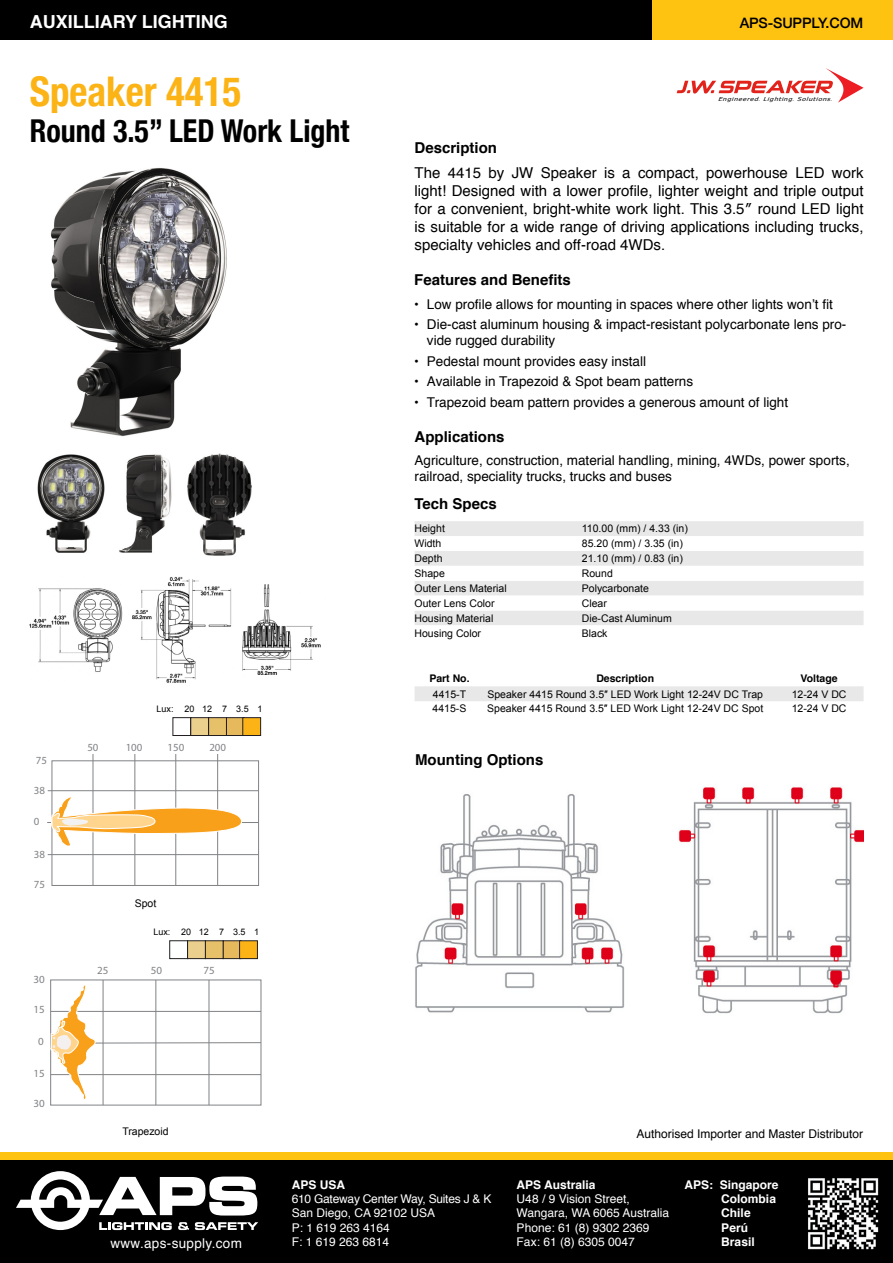
<style>
.page{position:relative;width:893px;height:1263px;background:#fff}
.page>*{position:absolute;margin:0;border:0;box-sizing:border-box;transform-origin:0 0}
.t1{font:700 condensed 40.95px "Helvetica Neue";color:#fbb316;scale:.95 1}
.t2{font:700 condensed 31.5px "Helvetica Neue";color:#000001;scale:.95 1}
.t3{font:700 18px "Helvetica";color:#fff}
.t4{font:15px/18px "Helvetica";color:#000001;text-align:justify}
.t5{font:700 15px "Helvetica";color:#000001}
.t6{font:500 14.4px "Helvetica Neue";letter-spacing:-.01em;color:#000001}
.t7{font:13.5px/16.2px "Helvetica";color:#000001}
.t8{font:13.5px "Helvetica";letter-spacing:.025em;color:#fff}
.t9{font:12px/14.4px "Helvetica";color:#fff}
.t10{font:700 12px/14.4px "Helvetica";color:#fff}
.t11{font:12px "Helvetica";color:#000001}
.t12{font:10.95px "Myriad Pro";color:#808285}
.t13{font:10.5px "Arial";color:#000001}
.t14{font:700 10.5px "Helvetica";color:#000001}
.t15{font:9px "Arial";color:#000001}
.t16{font:italic 5.4px "Tahoma";color:#000;scale:1.25 1}
.s1{font-size:3.9px}
</style>
<div class="page">
<div style="left:0;top:0;width:652px;height:39px;background:#000001"></div>
<div style="left:652px;top:0;width:241px;height:39px;background:#fec210"></div>
<div style="left:0;top:1153px;width:893px;height:8px;background:#fec210"></div>
<div style="left:0;top:1161px;width:893px;height:102px;background:#000001"></div>
<img style="left:808px;top:1178px;width:71px;height:72px">
<svg style="left:16px;top:1171px;width:242px;height:59px"></svg>
<div style="left:415px;top:686px;width:449px;height:15px;background:#e8e8e9"></div>
<div style="left:415px;top:521px;width:449px;height:15px;background:#e8e8e9"></div>
<svg style="left:415px;top:551px;width:449px;height:74px;fill:#e8e8e9"></svg>
<svg style="left:677px;top:68px;width:187px;height:35px"></svg>
<img style="left:50px;top:168px;width:177px;height:269px">
<img style="left:37px;top:453px;width:215px;height:103px">
<img style="left:415px;top:787px;width:448px;height:227px">
<img style="left:30px;top:577px;width:291px;height:106px">
<div style="left:173px;top:717px;width:18px;height:19px;border:1px solid #231f20"></div>
<div style="left:191px;top:718px;width:18px;height:17px;background:#ebcf8d"></div>
<div style="left:191px;top:717px;width:18px;height:19px;border:1px solid #231f20"></div>
<div style="left:209px;top:718px;width:17px;height:17px;background:#e7c169"></div>
<div style="left:208px;top:717px;width:19px;height:19px;border:1px solid #231f20"></div>
<div style="left:226px;top:718px;width:18px;height:17px;background:#e6ba5c"></div>
<div style="left:226px;top:717px;width:19px;height:19px;border:1px solid #231f20"></div>
<div style="left:243px;top:718px;width:18px;height:17px;background:#fbb316"></div>
<div style="left:243px;top:717px;width:18px;height:19px;border:1px solid #231f20"></div>
<div style="left:170px;top:940px;width:18px;height:19px;border:1px solid #231f20"></div>
<div style="left:188px;top:941px;width:17px;height:17px;background:#ebcf8d"></div>
<div style="left:187px;top:940px;width:19px;height:19px;border:1px solid #231f20"></div>
<div style="left:205px;top:941px;width:18px;height:17px;background:#e7c169"></div>
<div style="left:205px;top:940px;width:18px;height:19px;border:1px solid #231f20"></div>
<div style="left:223px;top:941px;width:18px;height:17px;background:#e6ba5c"></div>
<div style="left:223px;top:940px;width:18px;height:19px;border:1px solid #231f20"></div>
<div style="left:240px;top:941px;width:17px;height:17px;background:#fbb316"></div>
<div style="left:239px;top:940px;width:19px;height:19px;border:1px solid #231f20"></div>
<hr style="left:209px;top:980px;width:1px;height:125px;background:#808285">
<hr style="left:155px;top:980px;width:1px;height:125px;background:#808285">
<hr style="left:103px;top:980px;width:1px;height:125px;background:#808285">
<svg style="left:50px;top:979px;width:212px;height:121px"></svg>
<div style="left:52px;top:760px;width:207px;height:126px;border:1px solid #808285"></div>
<hr style="left:217px;top:754px;width:1px;height:131px;background:#808285">
<hr style="left:175px;top:754px;width:1px;height:131px;background:#808285">
<hr style="left:135px;top:754px;width:1px;height:131px;background:#808285">
<hr style="left:93px;top:754px;width:1px;height:131px;background:#808285">
<hr style="left:48px;top:854px;width:211px;height:1px;background:#808285">
<hr style="left:47px;top:822px;width:212px;height:1px;background:#808285">
<hr style="left:48px;top:790px;width:211px;height:1px;background:#808285">
<svg style="left:51px;top:796px;width:191px;height:51px"></svg>
<p class="t3" style="left:30px;top:7px;width:200px">AUXILLIARY LIGHTING</p>
<p class="t1" style="left:30px;top:57px;width:224px">Speaker 4415</p>
<p class="t2" style="left:30px;top:105px;width:338px">Round 3.5” LED Work Light</p>
<p class="t15" style="left:157px;top:703px;width:19px">Lux:</p>
<p class="t15" style="left:184px;top:703px;width:12px">20</p>
<p class="t15" style="left:202px;top:703px;width:12px">12</p>
<p class="t15" style="left:222px;top:703px;width:7px">7</p>
<p class="t15" style="left:236px;top:703px;width:14px">3.5</p>
<p class="t15" style="left:257px;top:703px;width:7px">1</p>
<p class="t12" style="left:36px;top:754px;width:13px">75</p>
<p class="t12" style="left:34px;top:783px;width:13px">38</p>
<p class="t12" style="left:34px;top:815px;width:7px">0</p>
<p class="t12" style="left:34px;top:848px;width:13px">38</p>
<p class="t12" style="left:34px;top:877px;width:13px">75</p>
<p class="t12" style="left:34px;top:973px;width:13px">30</p>
<p class="t12" style="left:34px;top:1002px;width:13px">15</p>
<p class="t12" style="left:38px;top:1035px;width:7px">0</p>
<p class="t12" style="left:34px;top:1067px;width:13px">15</p>
<p class="t12" style="left:34px;top:1096px;width:13px">30</p>
<p class="t12" style="left:87px;top:741px;width:13px">50</p>
<p class="t12" style="left:126px;top:741px;width:18px">100</p>
<p class="t12" style="left:168px;top:741px;width:18px">150</p>
<p class="t12" style="left:209px;top:741px;width:18px">200</p>
<p class="t13" style="left:135px;top:896px;width:23px">Spot</p>
<p class="t15" style="left:153px;top:926px;width:19px">Lux:</p>
<p class="t15" style="left:181px;top:926px;width:12px">20</p>
<p class="t15" style="left:199px;top:926px;width:12px">12</p>
<p class="t15" style="left:219px;top:926px;width:7px">7</p>
<p class="t15" style="left:233px;top:926px;width:14px">3.5</p>
<p class="t15" style="left:254px;top:926px;width:7px">1</p>
<p class="t12" style="left:97px;top:963px;width:13px">25</p>
<p class="t12" style="left:151px;top:963px;width:13px">50</p>
<p class="t12" style="left:203px;top:963px;width:13px">75</p>
<p class="t13" style="left:122px;top:1124px;width:48px">Trapezoid</p>
<p class="t6" style="left:740px;top:12px;width:125px">APS-SUPPLY.COM</p>
<p class="t5" style="left:415px;top:136px;width:84px">Description</p>
<p class="t16" style="left:718px;top:95px;width:94px">Engineered<span class="s1">.</span> Lighting<span class="s1">.</span> Solutions<span class="s1">.</span></p>
<p class="t4" style="left:415px;top:164px;width:450px">The 4415 by JW Speaker is a compact, powerhouse LED work light! Designed with a lower profile, lighter weight and triple output for a convenient, bright-white work light. This 3.5″ round LED light is suitable for a wide range of driving applications including trucks, specialty vehicles and off-road 4WDs.</p>
<p class="t5" style="left:414px;top:267px;width:158px">Features and Benefits</p>
<p class="t7" style="left:414px;top:296px;width:420px">• Low profile allows for mounting in spaces where other lights won’t fit</p>
<p class="t7" style="left:427px;top:317px;width:421px;text-indent:-13px">• Die-cast aluminum housing &amp; impact-resistant polycarbonate lens pro&shy;vide rugged durability</p>
<p class="t7" style="left:414px;top:353px;width:233px">• Pedestal mount provides easy install</p>
<p class="t7" style="left:414px;top:374px;width:280px">• Available in Trapezoid &amp; Spot beam patterns</p>
<p class="t7" style="left:414px;top:394px;width:375px">• Trapezoid beam pattern provides a generous amount of light</p>
<p class="t5" style="left:415px;top:425px;width:92px">Applications</p>
<p class="t7" style="left:415px;top:453px;width:437px">Agriculture, construction, material handling, mining, 4WDs, power sports,</p>
<p class="t7" style="left:415px;top:469px;width:259px">railroad, speciality trucks, trucks and buses</p>
<p class="t5" style="left:415px;top:492px;width:84px">Tech Specs</p>
<p class="t13" style="left:415px;top:522px;width:32px">Height</p>
<p class="t13" style="left:582px;top:522px;width:108px">110.00 (mm) / 4.33 (in)</p>
<p class="t13" style="left:415px;top:537px;width:28px">Width</p>
<p class="t13" style="left:582px;top:537px;width:102px">85.20 (mm) / 3.35 (in)</p>
<p class="t13" style="left:415px;top:552px;width:30px">Depth</p>
<p class="t13" style="left:582px;top:552px;width:102px">21.10 (mm) / 0.83 (in)</p>
<p class="t13" style="left:415px;top:566px;width:32px">Shape</p>
<p class="t13" style="left:582px;top:566px;width:32px">Round</p>
<p class="t13" style="left:415px;top:581px;width:94px">Outer Lens Material</p>
<p class="t13" style="left:582px;top:581px;width:69px">Polycarbonate</p>
<p class="t13" style="left:415px;top:596px;width:81px">Outer Lens Color</p>
<p class="t13" style="left:582px;top:596px;width:27px">Clear</p>
<p class="t13" style="left:415px;top:611px;width:80px">Housing Material</p>
<p class="t13" style="left:582px;top:611px;width:91px">Die-Cast Aluminum</p>
<p class="t13" style="left:415px;top:626px;width:68px">Housing Color</p>
<p class="t13" style="left:582px;top:626px;width:27px">Black</p>
<p class="t14" style="left:429px;top:670px;width:42px">Part No.</p>
<p class="t14" style="left:596px;top:670px;width:59px">Description</p>
<p class="t14" style="left:800px;top:670px;width:39px">Voltage</p>
<p class="t13" style="left:433px;top:687px;width:35px">4415-T</p>
<p class="t13" style="left:487px;top:687px;width:277px">Speaker 4415 Round 3.5″ LED Work Light 12-24V DC Trap</p>
<p class="t13" style="left:792px;top:687px;width:56px">12-24 V DC</p>
<p class="t13" style="left:433px;top:702px;width:35px">4415-S</p>
<p class="t13" style="left:487px;top:702px;width:278px">Speaker 4415 Round 3.5″ LED Work Light 12-24V DC Spot</p>
<p class="t13" style="left:792px;top:702px;width:56px">12-24 V DC</p>
<p class="t5" style="left:415px;top:748px;width:130px">Mounting Options</p>
<p class="t11" style="left:636px;top:1124px;width:228px">Authorised Importer and Master Distributor</p>
<p class="t8" style="left:110px;top:1233px;width:133px">www.aps-supply.com</p>
<p class="t10" style="left:292px;top:1177px;width:55px">APS USA</p>
<p class="t9" style="left:292px;top:1192px;width:201px">610 Gateway Center Way, Suites J &amp; K<br>San Diego, CA 92102 USA<br>P: 1 619 263 4164<br>F: 1 619 263 6814</p>
<p class="t10" style="left:517px;top:1177px;width:80px">APS Australia</p>
<p class="t9" style="left:517px;top:1192px;width:154px">U48 / 9 Vision Street,<br>Wangara, WA 6065 Australia<br>Phone: 61 (8) 9302 2369<br>Fax: 61 (8) 6305 0047</p>
<p class="t10" style="left:721px;top:1177px;width:59px;text-indent:-37px">APS: Singapore<br>Colombia<br>Chile<br>Perú<br>Brasil</p>
</div>
